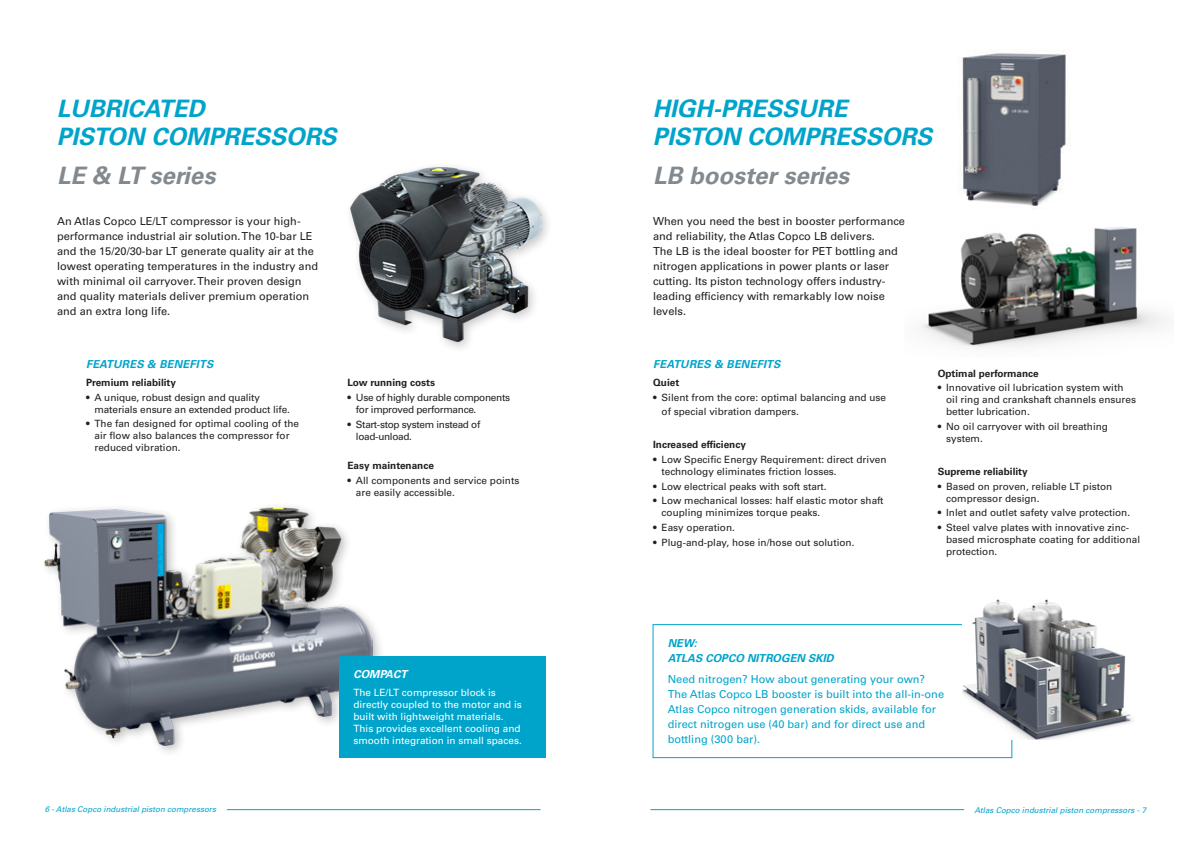
<style>
.page{position:relative;width:1191px;height:842px;background:#fff}
.page>*{position:absolute;margin:0;border:0;box-sizing:border-box;transform-origin:0 0}
.t1{font:italic 700 24px/28.8px "Univers LT Std";color:#00a4ca}
.t2{font:italic 700 24px "Univers LT Std";color:#828a8f}
.t3{font:11px/15px "Univers LT Std";color:#231f20}
.t4{font:11px/15px "Univers LT Std";color:#00a4ca}
.t5{font:italic 700 11px "Univers LT Std";letter-spacing:.02em;color:#00a4ca}
.t6{font:italic 700 11px/15px "Univers LT Std";color:#00a4ca}
.t7{font:italic 700 11px "Univers LT Std";color:#fff}
.t8{font:10px/12px "Univers LT Std";color:#231f20}
.t9{font:10px/12px "Univers LT Std";color:#fff}
.t10{font:700 10px "Univers LT Std";color:#231f20}
.t11{font:10px/12px "Univers LT Std";letter-spacing:-.03em;color:#231f20}
.t12{font:italic 8px "Univers LT Std";color:#00a4ca}
</style>
<div class="page">
<hr style="left:227px;top:809px;width:313px;height:1px;background:#00a4ca">
<hr style="left:650px;top:809px;width:314px;height:1px;background:#00a4ca">
<img style="left:350px;top:167px;width:191px;height:175px">
<img style="left:921px;top:227px;width:245px;height:120px">
<img style="left:45px;top:507px;width:327px;height:238px">
<div style="left:339px;top:656px;width:206px;height:102px;background:#00a4ca"></div>
<div style="left:652px;top:624px;width:360px;height:134px;border:1px solid #00a4ca"></div>
<img style="left:962px;top:599px;width:171px;height:141px">
<img style="left:958px;top:52px;width:113px;height:154px">
<h1 class="t1" style="left:57px;top:94px;width:281px">LUBRICATED<br>PISTON COMPRESSORS</h1>
<h1 class="t2" style="left:57px;top:161px;width:160px">LE &amp; LT series</h1>
<p class="t3" style="left:57px;top:214px;width:262px">An Atlas Copco LE/LT compressor is your high&shy;performance industrial air solution. The 10-bar LE and the 15/20/30-bar LT generate quality air at the lowest operating temperatures in the industry and with minimal oil carryover. Their proven design and quality materials deliver premium operation and an extra long life.</p>
<p class="t5" style="left:86px;top:358px;width:129px">FEATURES &amp; BENEFITS</p>
<p class="t10" style="left:86px;top:376px;width:91px">Premium reliability</p>
<p class="t8" style="left:94px;top:391px;width:197px;text-indent:-8px">• A unique, robust design and quality materials ensure an extended product life.</p>
<p class="t8" style="left:94px;top:418px;width:206px;text-indent:-8px">• The fan designed for optimal cooling of the air flow also balances the compressor for reduced vibration.</p>
<p class="t10" style="left:347px;top:377px;width:89px">Low running costs</p>
<p class="t11" style="left:356px;top:391px;width:156px;text-indent:-8px">• Use of highly durable components for improved performance.</p>
<p class="t11" style="left:356px;top:418px;width:126px;text-indent:-8px">• Start-stop system instead of load-unload.</p>
<p class="t10" style="left:347px;top:460px;width:88px">Easy maintenance</p>
<p class="t8" style="left:356px;top:475px;width:165px;text-indent:-8px">• All components and service points are easily accessible.</p>
<p class="t7" style="left:353px;top:668px;width:55px">COMPACT</p>
<p class="t9" style="left:353px;top:686px;width:170px">The LE/LT compressor block is directly coupled to the motor and is built with lightweight materials.<br>This provides excellent cooling and smooth integration in small spaces.</p>
<h1 class="t1" style="left:652px;top:94px;width:281px">HIGH-PRESSURE<br>PISTON COMPRESSORS</h1>
<h1 class="t2" style="left:653px;top:161px;width:197px">LB booster series</h1>
<p class="t3" style="left:653px;top:214px;width:253px">When you need the best in booster performance and reliability, the Atlas Copco LB delivers.<br>The LB is the ideal booster for PET bottling and nitrogen applications in power plants or laser cutting. Its piston technology offers industry&shy;leading efficiency with remarkably low noise levels.</p>
<p class="t5" style="left:653px;top:358px;width:129px">FEATURES &amp; BENEFITS</p>
<p class="t10" style="left:653px;top:376px;width:28px">Quiet</p>
<p class="t8" style="left:661px;top:390px;width:226px;line-height:14.8px;text-indent:-8px">• Silent from the core: optimal balancing and use of special vibration dampers.</p>
<p class="t10" style="left:653px;top:438px;width:94px">Increased efficiency</p>
<p class="t8" style="left:661px;top:453px;width:226px;text-indent:-8px">• Low Specific Energy Requirement: direct driven technology eliminates friction losses.</p>
<p class="t8" style="left:653px;top:480px;width:175px">• Low electrical peaks with soft start.</p>
<p class="t8" style="left:661px;top:495px;width:223px;text-indent:-8px">• Low mechanical losses: half elastic motor shaft coupling minimizes torque peaks.</p>
<p class="t8" style="left:653px;top:522px;width:83px">• Easy operation.</p>
<p class="t8" style="left:653px;top:536px;width:203px">• Plug-and-play, hose in/hose out solution.</p>
<p class="t10" style="left:937px;top:367px;width:103px">Optimal performance</p>
<p class="t8" style="left:946px;top:382px;width:191px;text-indent:-8px">• Innovative oil lubrication system with oil ring and crankshaft channels ensures better lubrication.</p>
<p class="t8" style="left:946px;top:421px;width:163px;text-indent:-8px">• No oil carryover with oil breathing system.</p>
<p class="t10" style="left:937px;top:465px;width:91px">Supreme reliability</p>
<p class="t8" style="left:946px;top:480px;width:168px;text-indent:-8px">• Based on proven, reliable LT piston compressor design.</p>
<p class="t8" style="left:937px;top:507px;width:194px">• Inlet and outlet safety valve protection.</p>
<p class="t8" style="left:946px;top:522px;width:195px;text-indent:-8px">• Steel valve plates with innovative zinc&shy;based microsphate coating for additional protection.</p>
<p class="t6" style="left:667px;top:636px;width:167px">NEW:<br>ATLAS COPCO NITROGEN SKID</p>
<p class="t4" style="left:667px;top:672px;width:278px">Need nitrogen? How about generating your own?<br>The Atlas Copco LB booster is built into the all-in-one Atlas Copco nitrogen generation skids, available for direct nitrogen use (40 bar) and for direct use and bottling (300 bar).</p>
<p class="t12" style="left:45px;top:805px;width:173px">6 - Atlas Copco industrial piston compressors</p>
<p class="t12" style="left:974px;top:805px;width:173px">Atlas Copco industrial piston compressors - 7</p>
</div>
